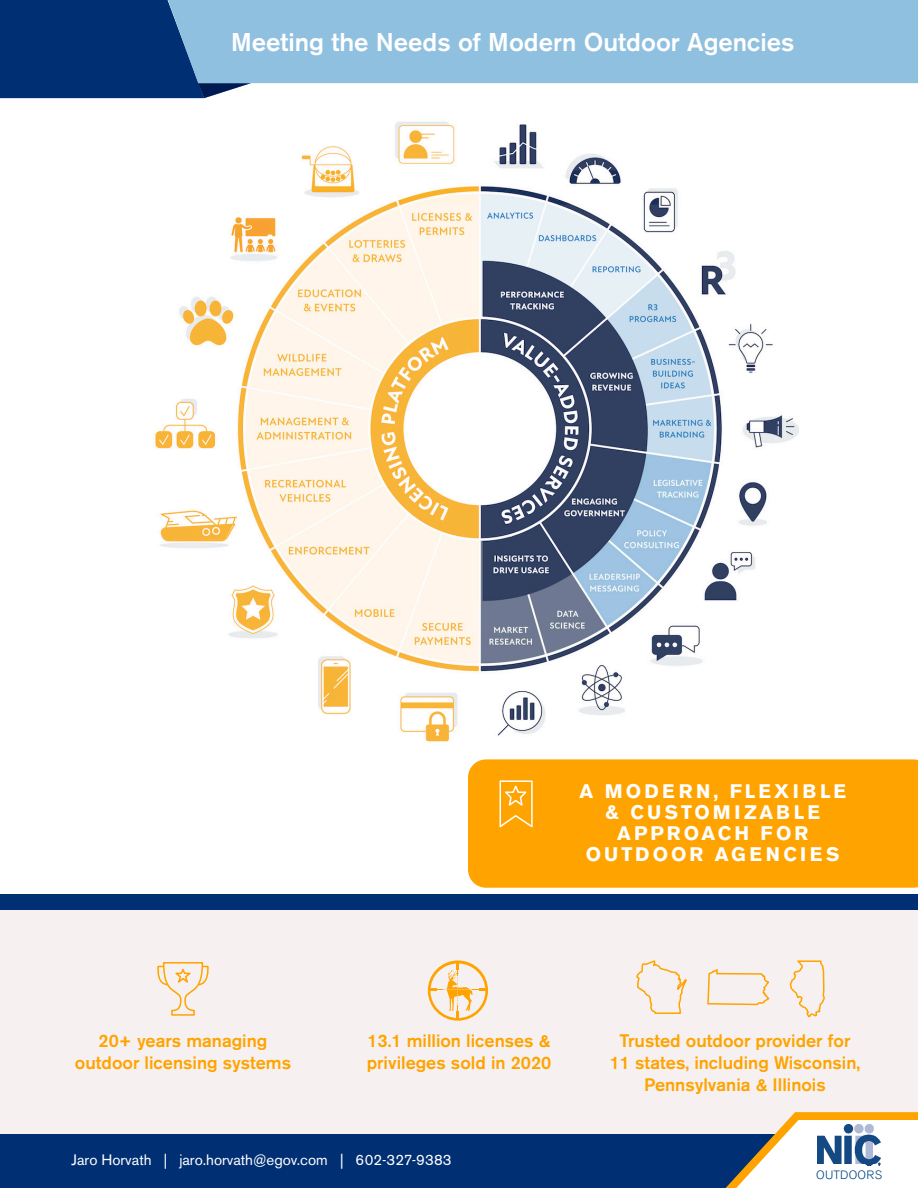
<style>
.page{position:relative;width:918px;height:1188px;background:#fff}
.page>*{position:absolute;margin:0;border:0;box-sizing:border-box;transform-origin:0 0}
.Main_Title_-_Back_Pa{font:500 25.5px "Akzidenz Grotesk BQ";color:#fff}
.Boxed_header-_center{font:700 19.5px/21px "Akzidenz Grotesk BQ";letter-spacing:.15em;color:#fff;text-align:center}
.t1{font:500 18px/21.6px "Akzidenz Grotesk BQ";color:#ffa300;text-align:center}
.t2{font:15px "Akzidenz Grotesk BE";color:#fff}
.t3{font:300 12px "Akzidenz Grotesk BQ";letter-spacing:.025em;color:#004684}
</style>
<div class="page">
<div style="left:0;top:1134px;width:918px;height:54px;background:#002f73"></div>
<div style="left:0;top:895px;width:918px;height:67px;background:#002f73"></div>
<div style="left:0;top:910px;width:918px;height:224px;background:#f6f1f0"></div>
<div style="left:0;top:0;width:251px;height:98px;background:#002f73"></div>
<svg style="left:726px;top:1112px;width:192px;height:76px"></svg>
<img style="left:818px;top:1125px;width:62px;height:40px">
<div style="left:168px;top:0;width:750px;height:83px;background:#90c0df"></div>
<div style="left:468px;top:759px;width:450px;height:129px;background:#ffa300"></div>
<svg style="left:157px;top:962px;width:52px;height:54px"></svg>
<svg style="left:499px;top:780px;width:35px;height:49px;background:#ffb533"></svg>
<svg style="left:789px;top:960px;width:36px;height:58px"></svg>
<svg style="left:707px;top:894px;width:64px;height:112px"></svg>
<svg style="left:636px;top:960px;width:51px;height:54px"></svg>
<svg style="left:428px;top:960px;width:60px;height:61px"></svg>
<img style="left:153px;top:121px;width:646px;height:621px">
<p class="Main_Title_-_Back_Pa" style="left:231px;top:26px;width:565px">Meeting the Needs of Modern Outdoor Agencies</p>
<p class="Boxed_header-_center" style="left:579px;top:781px;width:268px">A MODERN, FLEXIBLE &amp; CUSTOMIZABLE<br>APPROACH FOR<br>OUTDOOR AGENCIES</p>
<p class="t1" style="left:75px;top:1030px;width:218px">20+ years managing outdoor licensing systems</p>
<p class="t1" style="left:367px;top:1030px;width:186px;text-align:left">13.1 million licenses &amp; privileges sold in 2020</p>
<p class="t1" style="left:610px;top:1030px;width:252px">Trusted outdoor provider for<br>11 states, including Wisconsin,<br>Pennsylvania &amp; Illinois</p>
<p class="t2" style="left:72px;top:1151px;width:382px">Jaro Horvath | jaro.horvath@egov.com | 602-327-9383</p>
<p class="t3" style="left:816px;top:1168px;width:67px">OUTDOORS</p>
</div>
